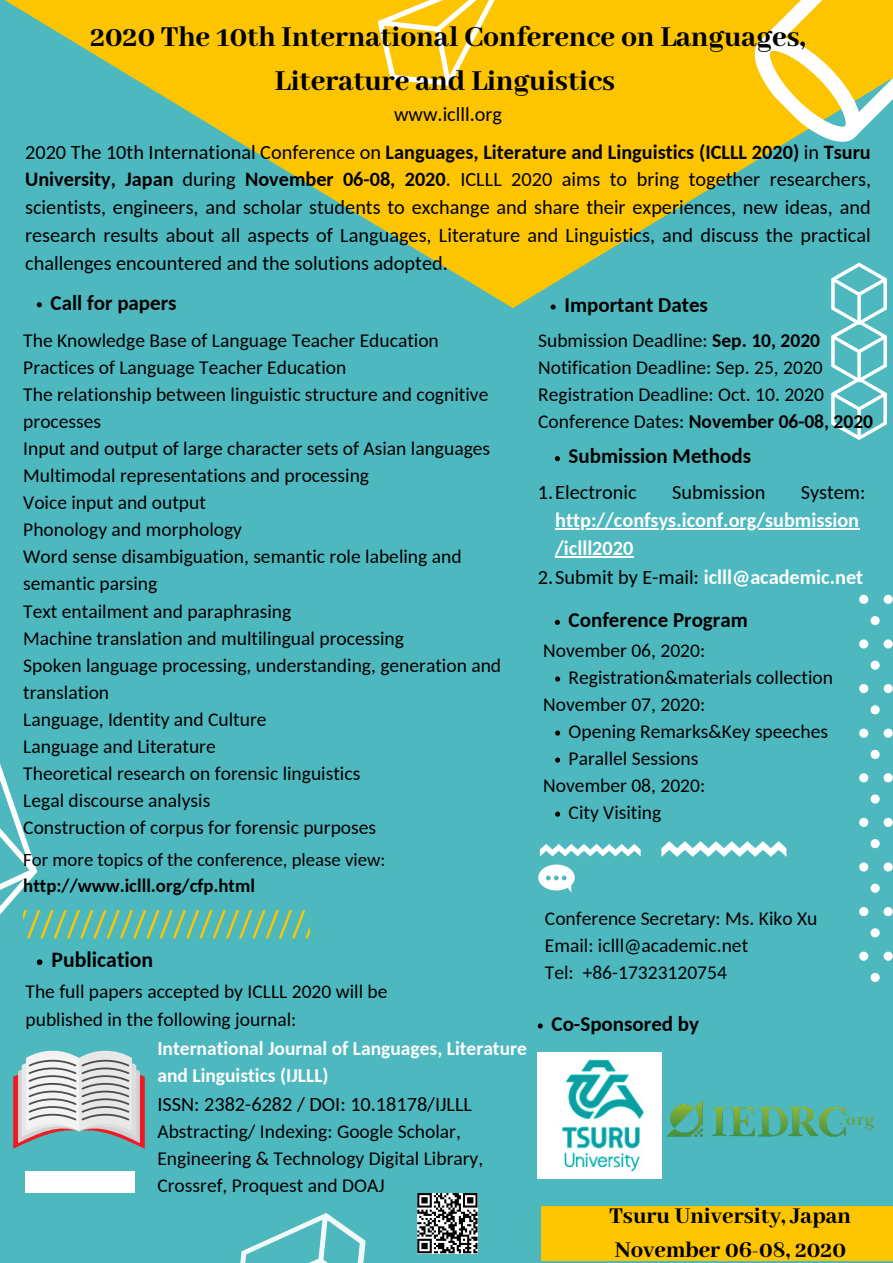
<style>
.page{position:relative;width:893px;height:1263px;background:#4eb8bf}
.page>*{position:absolute;margin:0;border:0;box-sizing:border-box;transform-origin:0 0}
.t1{font:800 31.5px/43.9px "Abhaya Libre";color:#000;text-align:center}
.t2{font:800 24.6px/34.4px "Abhaya Libre";color:#000}
.t3{font:700 21.75px "Carlito";color:#000}
.t4{font:700 21px "Carlito";color:#000}
.t5{font:20.25px/27.8px "Carlito";color:#000;text-align:justify}
.t6{font:700 20.25px "Carlito";color:#fff}
.t7{font:19.5px/27px "Carlito";color:#000}
.t8{font:700 19.5px/27px "Carlito";color:#fff}
.t9{font:18.75px "Carlito";color:#000}
.t10{font:700 18.75px "Carlito";color:#000}
.s1{font-weight:700}
.s2{font-weight:400;color:#000}
</style>
<div class="page">
<svg style="left:5px;top:0;width:508px;height:308px"></svg>
<svg style="left:513px;top:0;width:347px;height:308px;fill:#fdc500"></svg>
<div style="left:859px;top:595px;width:9px;height:9px;background:#fff;border-radius:50%"></div>
<div style="left:883px;top:595px;width:9px;height:9px;background:#fff;border-radius:50%"></div>
<div style="left:870px;top:616px;width:9px;height:9px;background:#fff;border-radius:50%"></div>
<div style="left:859px;top:639px;width:9px;height:9px;background:#fff;border-radius:50%"></div>
<div style="left:883px;top:639px;width:9px;height:9px;background:#fff;border-radius:50%"></div>
<div style="left:870px;top:661px;width:9px;height:9px;background:#fff;border-radius:50%"></div>
<div style="left:859px;top:684px;width:9px;height:9px;background:#fff;border-radius:50%"></div>
<div style="left:883px;top:684px;width:9px;height:9px;background:#fff;border-radius:50%"></div>
<div style="left:870px;top:705px;width:9px;height:9px;background:#fff;border-radius:50%"></div>
<div style="left:859px;top:729px;width:9px;height:9px;background:#fff;border-radius:50%"></div>
<div style="left:883px;top:729px;width:9px;height:9px;background:#fff;border-radius:50%"></div>
<div style="left:870px;top:750px;width:9px;height:9px;background:#fff;border-radius:50%"></div>
<div style="left:859px;top:773px;width:9px;height:9px;background:#fff;border-radius:50%"></div>
<div style="left:883px;top:773px;width:9px;height:9px;background:#fff;border-radius:50%"></div>
<div style="left:870px;top:794px;width:9px;height:9px;background:#fff;border-radius:50%"></div>
<div style="left:859px;top:818px;width:9px;height:9px;background:#fff;border-radius:50%"></div>
<div style="left:883px;top:818px;width:9px;height:9px;background:#fff;border-radius:50%"></div>
<div style="left:870px;top:839px;width:9px;height:9px;background:#fff;border-radius:50%"></div>
<div style="left:859px;top:862px;width:9px;height:9px;background:#fff;border-radius:50%"></div>
<div style="left:883px;top:862px;width:9px;height:9px;background:#fff;border-radius:50%"></div>
<div style="left:870px;top:884px;width:9px;height:9px;background:#fff;border-radius:50%"></div>
<div style="left:859px;top:907px;width:9px;height:9px;background:#fff;border-radius:50%"></div>
<div style="left:883px;top:907px;width:9px;height:9px;background:#fff;border-radius:50%"></div>
<div style="left:870px;top:928px;width:9px;height:9px;background:#fff;border-radius:50%"></div>
<div style="left:859px;top:952px;width:9px;height:9px;background:#fff;border-radius:50%"></div>
<div style="left:883px;top:952px;width:9px;height:9px;background:#fff;border-radius:50%"></div>
<div style="left:870px;top:973px;width:9px;height:9px;background:#fff;border-radius:50%"></div>
<div style="left:541px;top:1206px;width:352px;height:55px;background:#fdc500"></div>
<svg style="left:538px;top:864px;width:37px;height:28px"></svg>
<div style="left:25px;top:1172px;width:110px;height:21px;background:#fff"></div>
<svg style="left:240px;top:1213px;width:126px;height:50px"></svg>
<svg style="left:661px;top:841px;width:125px;height:16px"></svg>
<svg style="left:540px;top:844px;width:100px;height:12px"></svg>
<svg style="left:375px;top:0;width:143px;height:89px;background:#fdce29"></svg>
<svg style="left:739px;top:0;width:154px;height:157px;background:#e4d056"></svg>
<svg style="left:831px;top:263px;width:56px;height:177px"></svg>
<svg style="left:13px;top:1050px;width:132px;height:99px"></svg>
<img style="left:537px;top:1053px;width:124px;height:126px">
<img style="left:654px;top:1081px;width:220px;height:81px">
<svg style="left:417px;top:1193px;width:60px;height:60px;background:#7c7c7c"></svg>
<hr style="left:555px;top:528px;width:305px;height:2px;background:#fff">
<hr style="left:555px;top:557px;width:78px;height:1px;background:#fff">
<svg style="left:555px;top:620px;width:5px;height:5px"></svg>
<svg style="left:555px;top:676px;width:5px;height:6px"></svg>
<svg style="left:555px;top:730px;width:5px;height:6px"></svg>
<svg style="left:555px;top:757px;width:5px;height:6px"></svg>
<svg style="left:555px;top:811px;width:5px;height:6px"></svg>
<svg style="left:37px;top:302px;width:5px;height:5px"></svg>
<svg style="left:550px;top:304px;width:6px;height:6px"></svg>
<svg style="left:555px;top:456px;width:5px;height:5px"></svg>
<svg style="left:0;top:764px;width:309px;height:201px"></svg>
<svg style="left:538px;top:1023px;width:5px;height:5px"></svg>
<h1 class="t1" style="left:90px;top:16px;width:717px">2020 The 10th International Conference on Languages,<br>Literature and Linguistics</h1>
<p class="t5" style="left:394px;top:102px;width:109px">www.iclll.org</p>
<p class="t5" style="left:25px;top:140px;width:847px">2020 The 10th International Conference on <span class="s1">Languages, Literature and Linguistics (ICLLL 2020)</span> in <span class="s1">Tsuru University, Japan</span> during <span class="s1">November 06-08, 2020</span>. ICLLL 2020 aims to bring together researchers, scientists, engineers, and scholar students to exchange and share their experiences, new ideas, and research results about all aspects of Languages, Literature and Linguistics, and discuss the practical challenges encountered and the solutions adopted.</p>
<p class="t4" style="left:51px;top:294px;width:128px">Call for papers</p>
<p class="t4" style="left:564px;top:296px;width:145px">Important Dates</p>
<p class="t7" style="left:23px;top:329px;width:479px">The Knowledge Base of Language Teacher Education Practices of Language Teacher Education<br>The relationship between linguistic structure and cognitive processes<br>Input and output of large character sets of Asian languages Multimodal representations and processing<br>Voice input and output<br>Phonology and morphology<br>Word sense disambiguation, semantic role labeling and semantic parsing<br>Text entailment and paraphrasing<br>Machine translation and multilingual processing<br>Spoken language processing, understanding, generation and translation<br>Language, Identity and Culture<br>Language and Literature<br>Theoretical research on forensic linguistics<br>Legal discourse analysis<br>Construction of corpus for forensic purposes</p>
<p class="t9" style="left:23px;top:852px;width:364px">For more topics of the conference, please view:</p>
<p class="t10" style="left:23px;top:877px;width:233px">http://www.iclll.org/cfp.html</p>
<p class="t3" style="left:52px;top:951px;width:103px">Publication</p>
<p class="t7" style="left:25px;top:980px;width:363px;line-height:27.2px">The full papers accepted by ICLLL 2020 will be published in the following journal:</p>
<p class="t8" style="left:157px;top:1037px;width:371px">International Journal of Languages, Literature and Linguistics (IJLLL)</p>
<p class="t5" style="left:157px;top:1091px;width:316px">ISSN: 2382-6282 / DOI: 10.18178/IJLLL</p>
<p class="t7" style="left:157px;top:1119px;width:327px">Abstracting/ Indexing: Google Scholar,<br>Engineering &amp; Technology Digital Library,<br>Crossref, Proquest and DOAJ</p>
<p class="t7" style="left:538px;top:329px;width:336px">Submission Deadline: <span class="s1">Sep. 10, 2020<br></span>Notification Deadline: Sep. 25, 2020<br>Registration Deadline: Oct. 10. 2020<br>Conference Dates: <span class="s1">November 06-08, 2020</span></p>
<p class="t4" style="left:568px;top:448px;width:184px">Submission Methods</p>
<p class="t5" style="left:538px;top:480px;width:100px">1.Electronic</p>
<p class="t5" style="left:672px;top:480px;width:95px">Submission</p>
<p class="t5" style="left:800px;top:480px;width:66px">System:</p>
<p class="t6" style="left:555px;top:512px;width:305px">http://confsys.iconf.org/submission</p>
<p class="t6" style="left:555px;top:540px;width:80px">/iclll2020</p>
<p class="t6" style="left:538px;top:568px;width:327px"><span class="s2">2.Submit by E-mail:</span> iclll@academic.net</p>
<p class="t4" style="left:568px;top:611px;width:181px">Conference Program</p>
<p class="t7" style="left:568px;top:665px;width:266px">Registration&amp;materials collection</p>
<p class="t7" style="left:568px;top:719px;width:261px">Opening Remarks&amp;Key speeches<br>Parallel Sessions</p>
<p class="t7" style="left:543px;top:638px;width:163px">November 06, 2020:</p>
<p class="t7" style="left:543px;top:692px;width:163px">November 07, 2020:</p>
<p class="t7" style="left:543px;top:773px;width:163px">November 08, 2020:</p>
<p class="t7" style="left:568px;top:800px;width:94px">City Visiting</p>
<p class="t7" style="left:545px;top:907px;width:274px">Conference Secretary: Ms. Kiko Xu<br>Email: iclll@academic.net<br>Tel: +86-17323120754</p>
<p class="t4" style="left:551px;top:1015px;width:149px">Co-Sponsored by</p>
<p class="t2" style="left:609px;top:1199px;width:243px">Tsuru University, Japan<br>November 06-08, 2020</p>
</div>
